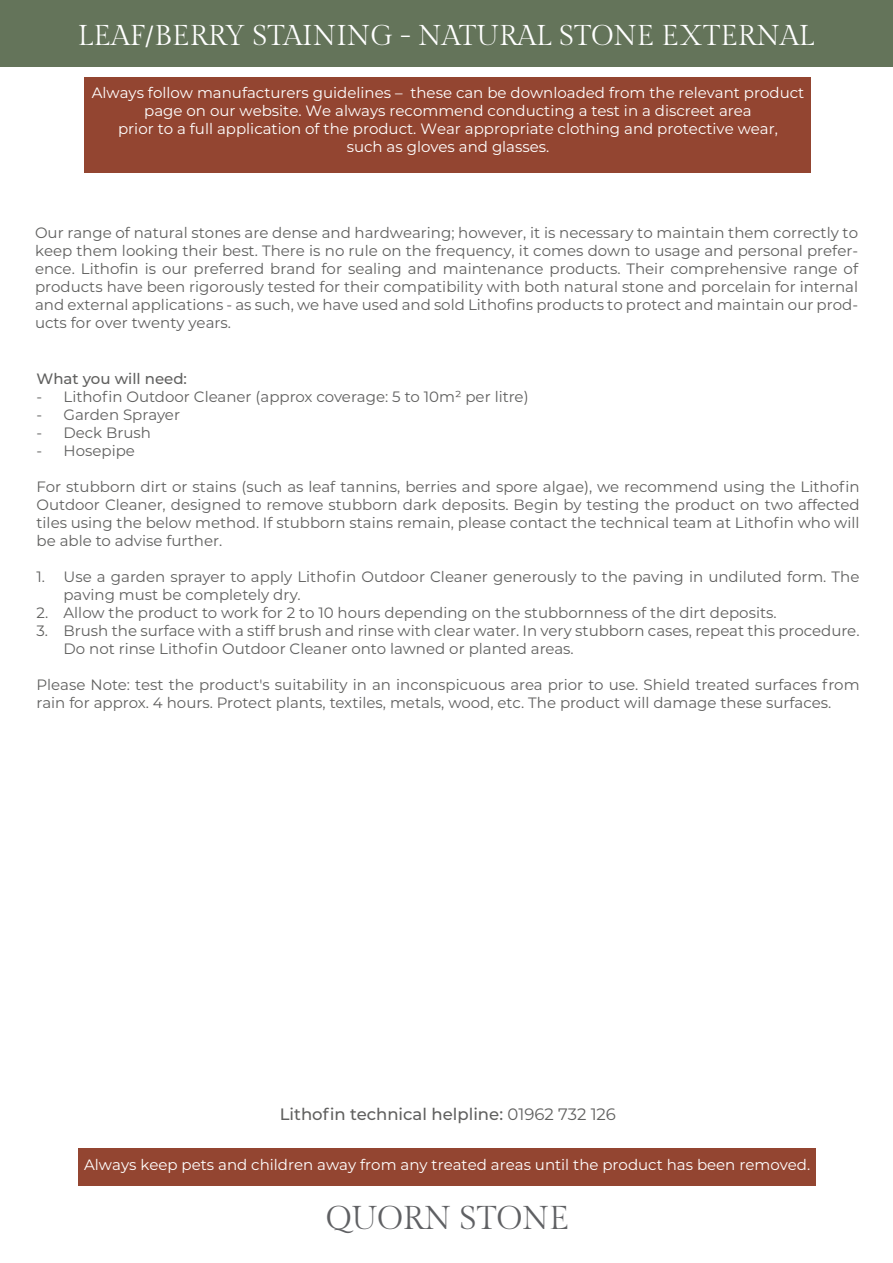
<style>
.page{position:relative;width:893px;height:1263px;background:#fff}
.page>*{position:absolute;margin:0;border:0;box-sizing:border-box;transform-origin:0 0}
.t1{font:32.85px "Gilda Display";color:#5f6063}
.t2{font:28.5px "Gilda Display";color:#fff}
.t3{font:500 16.5px "Montserrat";color:#60605f}
.t4{font:15px/18px "Montserrat";color:#60605f}
.t5{font:100 15px/18px "Montserrat";color:#60605f;text-align:justify}
.t6{font:100 15px/18px "Montserrat";color:#fff;text-align:center}
.t7{font:500 15px "Montserrat";color:#60605f}
.s1{font-weight:400}
</style>
<div class="page">
<div style="left:84px;top:78px;width:727px;height:95px;background:#934531"></div>
<div style="left:0;top:0;width:893px;height:66px;background:#64745a"></div>
<div style="left:78px;top:1148px;width:738px;height:37px;background:#934531"></div>
<h2 class="t2" style="left:78px;top:17px;width:738px">LEAF/BERRY STAINING - NATURAL STONE EXTERNAL</h2>
<p class="t6" style="left:92px;top:83px;width:714px">Always follow manufacturers guidelines – these can be downloaded from the relevant product page on our website. We always recommend conducting a test in a discreet area<br>prior to a full application of the product. Wear appropriate clothing and protective wear,<br>such as gloves and glasses.</p>
<p class="t5" style="left:35px;top:223px;width:825px">Our range of natural stones are dense and hardwearing; however, it is necessary to maintain them correctly to keep them looking their best. There is no rule on the frequency, it comes down to usage and personal prefer&shy;ence. Lithofin is our preferred brand for sealing and maintenance products. Their comprehensive range of products have been rigorously tested for their compatibility with both natural stone and porcelain for internal and external applications - as such, we have used and sold Lithofins products to protect and maintain our prod&shy;ucts for over twenty years.</p>
<p class="t7" style="left:37px;top:368px;width:152px">What you will need:</p>
<p class="t4" style="left:37px;top:387px;width:494px">- Lithofin Outdoor Cleaner (approx coverage: 5 to 10m² per litre)</p>
<p class="t4" style="left:37px;top:405px;width:145px">- Garden Sprayer</p>
<p class="t4" style="left:37px;top:423px;width:116px">- Deck Brush</p>
<p class="t4" style="left:37px;top:441px;width:100px">- Hosepipe</p>
<p class="t4" style="left:37px;top:477px;width:825px;text-align:justify">For stubborn dirt or stains (such as leaf tannins, berries and spore algae), we recommend using the Lithofin Outdoor Cleaner, designed to remove stubborn dark deposits. Begin by testing the product on two affected tiles using the below method. If stubborn stains remain, please contact the technical team at Lithofin who will be able to advise further.</p>
<p class="t4" style="left:64px;top:567px;width:797px;text-indent:-27px">1. Use a garden sprayer to apply Lithofin Outdoor Cleaner generously to the paving in undiluted form. The paving must be completely dry.</p>
<p class="t4" style="left:37px;top:603px;width:742px">2. Allow the product to work for 2 to 10 hours depending on the stubbornness of the dirt deposits.</p>
<p class="t4" style="left:64px;top:621px;width:797px;text-indent:-27px">3. Brush the surface with a stiff brush and rinse with clear water. In very stubborn cases, repeat this procedure.<br>Do not rinse Lithofin Outdoor Cleaner onto lawned or planted areas.</p>
<p class="t4" style="left:37px;top:675px;width:825px">Please Note: test the product's suitability in an inconspicuous area prior to use. Shield treated surfaces from rain for approx. 4 hours. Protect plants, textiles, metals, wood, etc. The product will damage these surfaces.</p>
<p class="t3" style="left:280px;top:1103px;width:338px">Lithofin technical helpline: <span class="s1">01962 732 126</span></p>
<p class="t6" style="left:84px;top:1156px;width:728px">Always keep pets and children away from any treated areas until the product has been removed.</p>
<h1 class="t1" style="left:326px;top:1196px;width:245px">QUORN STONE</h1>
</div>
